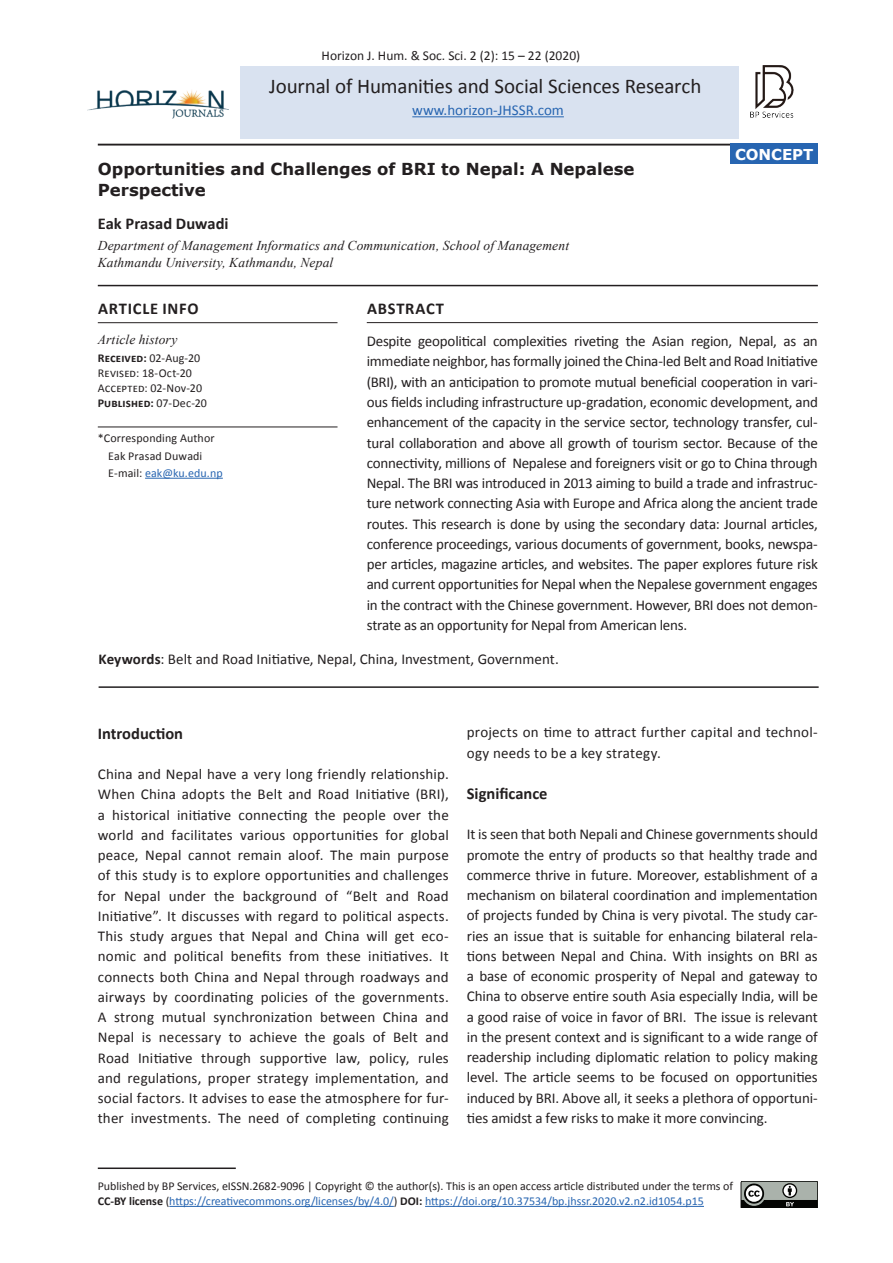
<style>
.page{position:relative;width:893px;height:1263px;background:#fff}
.page>*{position:absolute;margin:0;border:0;box-sizing:border-box;transform-origin:0 0}
.t1{font:21px "Calibri";letter-spacing:-.01em;color:#231f20}
.AT{font:700 16.5px/21px "Verdana";color:#231f20}
.AU{font:700 16.5px "Calibri";color:#231f20}
.ATInfoH{font:700 16.5px "Calibri";letter-spacing:.04em;color:#231f20}
.ABSH{font:700 16.5px "Calibri";letter-spacing:.045em;color:#231f20}
.TX{font:15px/20.2px "Calibri";letter-spacing:.01em;color:#231f20;text-align:justify}
.ABS{font:15px/20.2px "Calibri";letter-spacing:-.015em;color:#231f20;text-align:justify}
.KW{font:15px "Calibri";color:#231f20}
.t2{font:15px "Calibri";color:#2765b1}
.Normal__Web{font:700 15px "Verdana";letter-spacing:-.005em;color:#fff}
.AFF1{font:italic 13.5px/16.5px "Times New Roman";letter-spacing:.01em;color:#231f20}
.t3{font:13.5px "Calibri";color:#231f20}
.ATTim{font:italic 13.5px "Times New Roman";letter-spacing:.01em;color:#231f20}
.corresH{font:12px/15px "Calibri";letter-spacing:-.005em;color:#231f20}
.ATDetText{font:12px "Calibri";letter-spacing:.01em;color:#231f20}
.ATDetText-2{font:700 12px "Calibri";letter-spacing:.01em;color:#231f20}
.corresH-2{font:12px "Calibri";letter-spacing:.015em;color:#231f20}
.ATDetText-3{font:12px "Calibri";letter-spacing:.01em;color:#2765b1}
.s1{font-weight:400}
.s2{color:#231f20}
.s3{font-weight:700}
.s4{color:#2765b1}
</style>
<div class="page">
<img style="left:88px;top:90px;width:141px;height:29px">
<img style="left:750px;top:66px;width:43px;height:51px">
<hr style="left:98px;top:144px;width:720px;height:2px;background:#231f20">
<hr style="left:98px;top:1167px;width:138px;height:2px;background:#231f20">
<hr style="left:169px;top:1206px;width:225px;height:1px;background:#2765b1">
<hr style="left:425px;top:1206px;width:279px;height:1px;background:#2765b1">
<div style="left:731px;top:144px;width:87px;height:20px;background:#2765b1"></div>
<div style="left:240px;top:66px;width:499px;height:72px;background:#d9e2f0"></div>
<hr style="left:412px;top:116px;width:152px;height:1px;background:#2765b1">
<hr style="left:98px;top:285px;width:720px;height:1px;background:#231f20">
<hr style="left:98px;top:322px;width:239px;height:1px;background:#231f20">
<hr style="left:98px;top:427px;width:239px;height:1px;background:#231f20">
<hr style="left:145px;top:478px;width:78px;height:1px;background:#2765b1">
<svg style="left:741px;top:1181px;width:77px;height:27px;background:#737773"></svg>
<hr style="left:367px;top:322px;width:451px;height:1px;background:#231f20">
<hr style="left:99px;top:686px;width:720px;height:2px;background:#231f20">
<p class="t3" style="left:322px;top:47px;width:260px">Horizon J. Hum. &amp; Soc. Sci. 2 (2): 15 – 22 (2020)</p>
<p class="t1" style="left:269px;top:73px;width:434px">Journal of Humanities and Social Sciences Research</p>
<p class="t2" style="left:412px;top:101px;width:153px">www.horizon-JHSSR.com</p>
<p class="Normal__Web" style="left:735px;top:144px;width:80px">CONCEPT</p>
<p class="AT" style="left:98px;top:158px;width:538px">Opportunities and Challenges of BRI to Nepal: A Nepalese<br>Perspective</p>
<p class="AU" style="left:98px;top:213px;width:132px">Eak Prasad Duwadi</p>
<p class="AFF1" style="left:98px;top:237px;width:473px">Department of Management Informatics and Communication, School of Management<br>Kathmandu University, Kathmandu, Nepal</p>
<p class="ATInfoH" style="left:98px;top:298px;width:102px">ARTICLE INFO</p>
<p class="ATTim" style="left:98px;top:330px;width:81px">Article history</p>
<p class="ATDetText-2" style="left:98px;top:350px;width:104px">Received: <span class="s1">02-Aug-20</span></p>
<p class="ATDetText" style="left:98px;top:365px;width:96px">Revised: 18-Oct-20</p>
<p class="ATDetText" style="left:98px;top:380px;width:106px">Accepted: 02-Nov-20</p>
<p class="ATDetText-2" style="left:98px;top:395px;width:111px">Published: <span class="s1">07-Dec-20</span></p>
<p class="corresH-2" style="left:98px;top:431px;width:118px">*Corresponding Author</p>
<p class="ATDetText" style="left:108px;top:449px;width:96px">Eak Prasad Duwadi</p>
<p class="ATDetText-3" style="left:108px;top:465px;width:116px"><span class="s2">E-mail:</span> eak@ku.edu.np</p>
<p class="ABSH" style="left:367px;top:298px;width:78px">ABSTRACT</p>
<p class="ABS" style="left:367px;top:331px;width:453px">Despite geopolitical complexities riveting the Asian region, Nepal, as an immediate neighbor, has formally joined the China-led Belt and Road Initiative (BRI), with an anticipation to promote mutual beneficial cooperation in vari&shy;ous fields including infrastructure up-gradation, economic development, and enhancement of the capacity in the service sector, technology transfer, cul&shy;tural collaboration and above all growth of tourism sector. Because of the connectivity, millions of Nepalese and foreigners visit or go to China through Nepal. The BRI was introduced in 2013 aiming to build a trade and infrastruc&shy;ture network connecting Asia with Europe and Africa along the ancient trade routes. This research is done by using the secondary data: Journal articles, conference proceedings, various documents of government, books, newspa&shy;per articles, magazine articles, and websites. The paper explores future risk and current opportunities for Nepal when the Nepalese government engages in the contract with the Chinese government. However, BRI does not demon&shy;strate as an opportunity for Nepal from American lens.</p>
<p class="KW" style="left:99px;top:649px;width:462px"><span class="s3">Keywords</span>: Belt and Road Initiative, Nepal, China, Investment, Government.</p>
<h1 class="AU" style="left:98px;top:722px;width:87px">Introduction</h1>
<p class="TX" style="left:98px;top:764px;width:353px">China and Nepal have a very long friendly relationship.<br>When China adopts the Belt and Road Initiative (BRI), a historical initiative connecting the people over the world and facilitates various opportunities for global peace, Nepal cannot remain aloof. The main purpose of this study is to explore opportunities and challenges for Nepal under the background of “Belt and Road Initiative”. It discusses with regard to political aspects.<br>This study argues that Nepal and China will get eco&shy;nomic and political benefits from these initiatives. It connects both China and Nepal through roadways and airways by coordinating policies of the governments.<br>A strong mutual synchronization between China and Nepal is necessary to achieve the goals of Belt and Road Initiative through supportive law, policy, rules and regulations, proper strategy implementation, and social factors. It advises to ease the atmosphere for fur&shy;ther investments. The need of completing continuing</p>
<p class="TX" style="left:467px;top:722px;width:352px">projects on time to attract further capital and technol&shy;ogy needs to be a key strategy.</p>
<h1 class="AU" style="left:467px;top:783px;width:82px">Significance</h1>
<p class="TX" style="left:467px;top:824px;width:353px">It is seen that both Nepali and Chinese governments should promote the entry of products so that healthy trade and commerce thrive in future. Moreover, establishment of a mechanism on bilateral coordination and implementation of projects funded by China is very pivotal. The study car&shy;ries an issue that is suitable for enhancing bilateral rela&shy;tions between Nepal and China. With insights on BRI as a base of economic prosperity of Nepal and gateway to China to observe entire south Asia especially India, will be a good raise of voice in favor of BRI. The issue is relevant in the present context and is significant to a wide range of readership including diplomatic relation to policy making level. The article seems to be focused on opportunities induced by BRI. Above all, it seeks a plethora of opportuni&shy;ties amidst a few risks to make it more convincing.</p>
<p class="corresH" style="left:98px;top:1178px;width:637px">Published by BP Services, eISSN.2682-9096 | Copyright © the author(s). This is an open access article distributed under the terms of<br><span class="s3">CC-BY license</span> (<span class="s4">https://creativecommons.org/licenses/by/4.0/</span>) <span class="s3">DOI:</span> <span class="s4">https://doi.org/10.37534/bp.jhssr.2020.v2.n2.id1054.p15</span></p>
</div>
